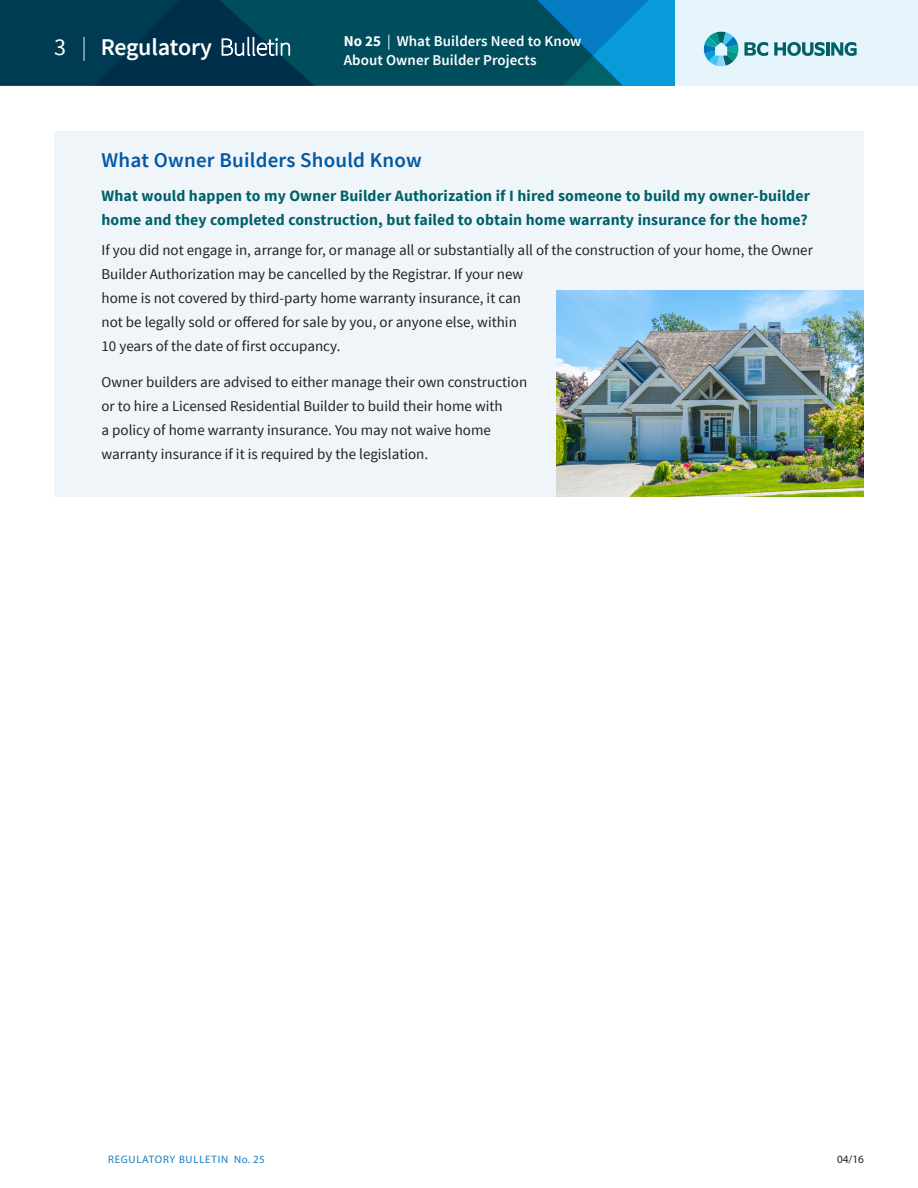
<style>
.page{position:relative;width:918px;height:1188px;background:#fff}
.page>*{position:absolute;margin:0;border:0;box-sizing:border-box;transform-origin:0 0}
.t1{font:600 24px "Source Sans Pro";letter-spacing:-.01em;color:#fff}
.New_H1{font:600 21px "Source Sans Pro";letter-spacing:.01em;color:#0158a4}
.NEW_H3_subtitle{font:700 15.75px/24px "Source Sans Pro";letter-spacing:.01em;color:#006169}
.NEW_H2_body{font:15px/24px "Source Sans Pro";color:#231f20}
.t2{font:600 15px/18.9px "Source Sans Pro";letter-spacing:.005em;color:#fff}
.body{font:11.25px "Myriad Pro";color:#231f20}
.callouts{font:10.8px "Myriad Pro";letter-spacing:.07em;color:#197ec2}
.s1{font-weight:400}
.s2{font-weight:300}
.s3{font-weight:700}
</style>
<div class="page">
<div style="left:675px;top:0;width:243px;height:85px;background:#e5f5fb"></div>
<svg style="left:334px;top:0;width:341px;height:85px;background:#015f7e"></svg>
<svg style="left:703px;top:31px;width:154px;height:36px"></svg>
<svg style="left:0;top:0;width:334px;height:86px;background:#033d55"></svg>
<div style="left:54px;top:131px;width:810px;height:366px;background:#f0f5fa"></div>
<img style="left:556px;top:291px;width:308px;height:206px">
<h1 class="t1" style="left:54px;top:32px;width:159px"><span class="s1">3</span> <span class="s2">|</span> Regulatory</h1>
<p class="t2" style="left:344px;top:32px;width:239px"><span class="s3">No 25</span> <span class="s1">|</span> What Builders Need to Know<br>About Owner Builder Projects</p>
<p class="New_H1" style="left:102px;top:147px;width:322px">What Owner Builders Should Know</p>
<p class="NEW_H3_subtitle" style="left:102px;top:185px;width:710px">What would happen to my Owner Builder Authorization if I hired someone to build my owner-builder home and they completed construction, but failed to obtain home warranty insurance for the home?</p>
<p class="NEW_H2_body" style="left:102px;top:239px;width:713px">If you did not engage in, arrange for, or manage all or substantially all of the construction of your home, the Owner Builder Authorization may be cancelled by the Registrar. If your new<br>home is not covered by third-party home warranty insurance, it can<br>not be legally sold or offered for sale by you, or anyone else, within<br>10 years of the date of first occupancy.</p>
<p class="NEW_H2_body" style="left:102px;top:371px;width:427px">Owner builders are advised to either manage their own construction or to hire a Licensed Residential Builder to build their home with<br>a policy of home warranty insurance. You may not waive home warranty insurance if it is required by the legislation.</p>
<p class="callouts" style="left:108px;top:1152px;width:158px">REGULATORY BULLETIN No. 25</p>
<p class="body" style="left:837px;top:1153px;width:28px">04/16</p>
</div>
